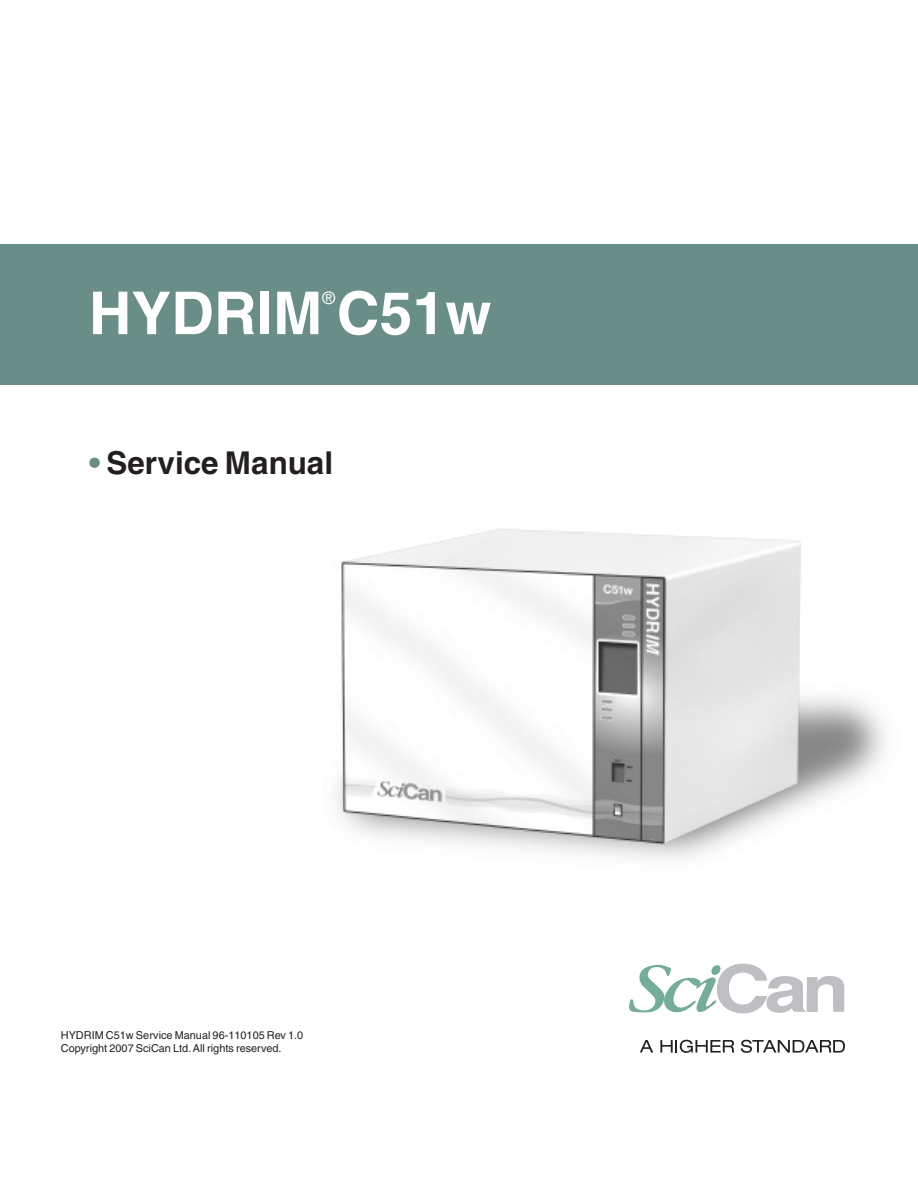
<style>
.page{position:relative;width:918px;height:1188px;background:#fff}
.page>*{position:absolute;margin:0;border:0;box-sizing:border-box;transform-origin:0 0}
.t1{font:700 59.25px "Helvetica";color:#fff}
.t2{font:700 31.5px "Helvetica";color:#231f20}
.t3{font:17.1px "Helvetica";color:#fff}
.t4{font:10.95px/13.2px "Helvetica";color:#231f20}
.s1{color:#688e87}
</style>
<div class="page">
<img style="left:334px;top:529px;width:551px;height:331px">
<div style="left:0;top:245px;width:918px;height:140px;background:#688e87"></div>
<svg style="left:629px;top:963px;width:215px;height:51px"></svg>
<svg style="left:640px;top:1040px;width:13px;height:13px"></svg>
<svg style="left:660px;top:1040px;width:74px;height:13px"></svg>
<svg style="left:741px;top:1040px;width:104px;height:13px"></svg>
<h1 class="t1" style="left:89px;top:290px;width:404px">HYDRIM C51w</h1>
<h3 class="t3" style="left:322px;top:291px;width:14px">®</h3>
<h2 class="t2" style="left:89px;top:451px;width:245px"><span class="s1">•</span> Service Manual</h2>
<p class="t4" style="left:61px;top:1029px;width:244px">HYDRIM C51w Service Manual 96-110105 Rev 1.0<br>Copyright 2007 SciCan Ltd.All rights reserved.</p>
</div>
